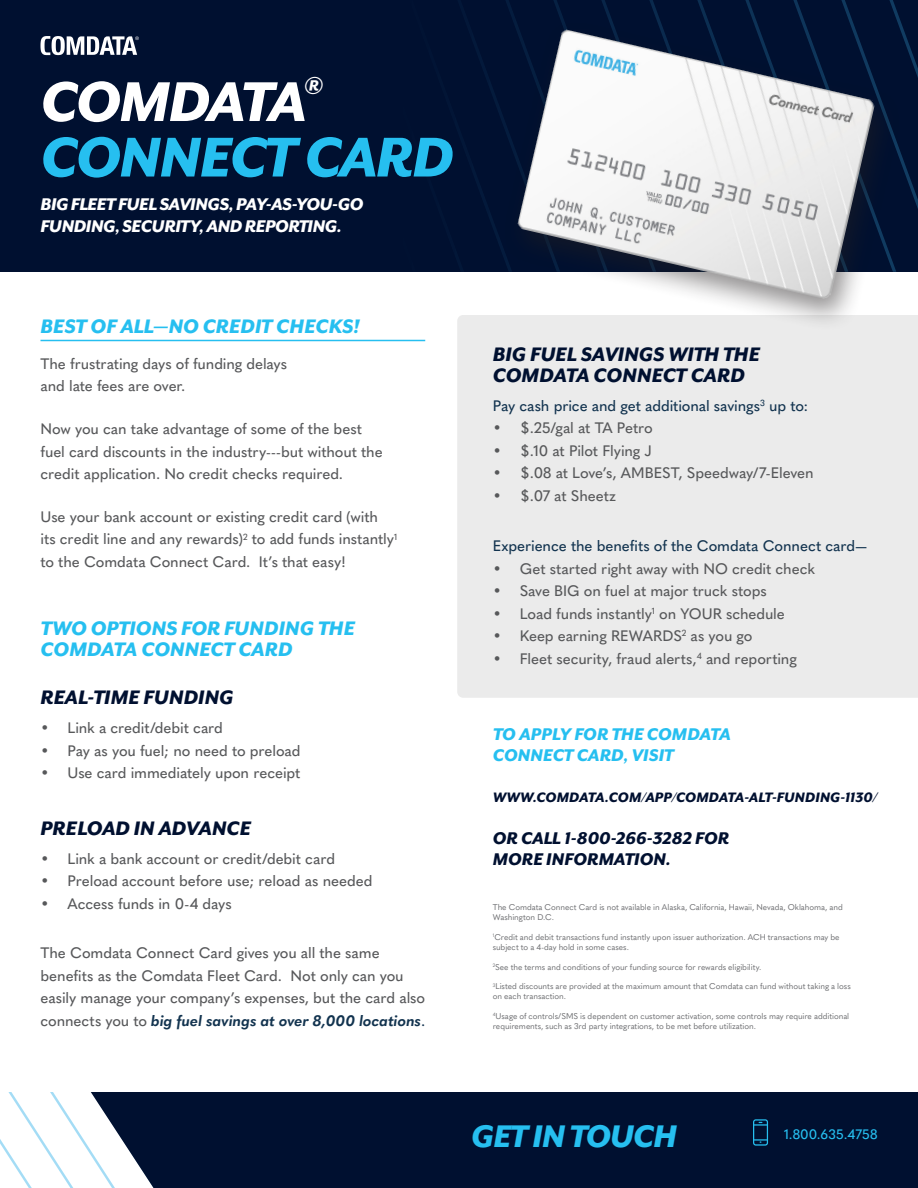
<style>
.page{position:relative;width:918px;height:1188px;background:#fff}
.page>*{position:absolute;margin:0;border:0;box-sizing:border-box;transform-origin:0 0}
.t1{font:italic 800 64.5px "Mr Eaves XL San OT";letter-spacing:-.025em;color:#26bff0}
.t2{font:italic 800 64.5px "Mr Eaves XL San OT";letter-spacing:-.035em;color:#fff}
.t3{font:italic 800 36px "Mr Eaves XL San OT";letter-spacing:-.025em;color:#26bff0}
.Body_Copy{font:italic 800 22.5px/21px "Mr Eaves XL San OT";letter-spacing:.005em;color:#001030}
.t4{font:italic 800 22.5px/21px "Mr Eaves XL San OT";letter-spacing:.005em;color:#26bff0}
.t5{font:italic 800 19.5px/22.5px "Mr Eaves XL San OT";letter-spacing:-.02em;color:#fff}
.t6{font:italic 800 19.5px/21px "Mr Eaves XL San OT";color:#001030}
.t7{font:italic 800 19.5px/21px "Mr Eaves XL San OT";letter-spacing:.005em;color:#26bff0}
.t8{font:italic 800 15.75px "Mr Eaves XL San OT";letter-spacing:.005em;color:#001030}
.Body_Copy-2{font:500 15px/22.5px "Quasimoda";letter-spacing:-.005em;color:#57585a}
.Body_Copy-3{font:500 15px "Quasimoda";letter-spacing:-.005em;color:#12334f}
.t9{font:500 13.5px "Quasimoda";letter-spacing:.01em;color:#26bff0}
.Legal_Copy{font:8.25px/9.9px "Quasimoda";letter-spacing:-.005em;color:#6c6d70}
.s1{font-weight:700;font-style:italic;color:#12334f}
.s2{color:#12334f}
</style>
<div class="page">
<div style="left:457px;top:315px;width:461px;height:383px;background:#ebebeb"></div>
<div style="left:0;top:0;width:918px;height:272px;background:#001030"></div>
<svg style="left:793px;top:0;width:125px;height:209px"></svg>
<svg style="left:40px;top:36px;width:99px;height:19px"></svg>
<div style="left:503px;top:21px;width:399px;height:311px;background:#231f20;opacity:.5"></div>
<img style="left:517px;top:29px;width:359px;height:271px">
<hr style="left:40px;top:340px;width:385px;height:1px;background:#26bff0">
<svg style="left:0;top:1092px;width:918px;height:96px;background:#212f4b"></svg>
<p class="t2" style="left:40px;top:65px;width:283px">COMDATA<sup>®</sup></p>
<p class="t1" style="left:40px;top:120px;width:415px">CONNECT CARD</p>
<p class="t5" style="left:40px;top:193px;width:324px">BIG FLEET FUEL SAVINGS, PAY-AS-YOU-GO<br>FUNDING, SECURITY, AND REPORTING.</p>
<h1 class="t4" style="left:40px;top:316px;width:321px">BEST OF ALL—NO CREDIT CHECKS!</h1>
<p class="Body_Copy-2" style="left:40px;top:351px;width:248px">The frustrating days of funding delays and late fees are over.</p>
<p class="Body_Copy-2" style="left:40px;top:417px;width:344px">Now you can take advantage of some of the best fuel card discounts in the industry---but without the credit application. No credit checks required.</p>
<p class="Body_Copy-2" style="left:40px;top:504px;width:358px">Use your bank account or existing credit card (with<br>its credit line and any rewards)<sup>2</sup> to add funds instantly<sup>1 </sup>to the Comdata Connect Card. It’s that easy!</p>
<h2 class="t4" style="left:40px;top:618px;width:316px">TWO OPTIONS FOR FUNDING THE<br>COMDATA CONNECT CARD</h2>
<h2 class="Body_Copy" style="left:40px;top:687px;width:195px">REAL-TIME FUNDING</h2>
<p class="Body_Copy-2" style="left:40px;top:716px;width:184px">• Link a credit/debit card</p>
<p class="Body_Copy-2" style="left:40px;top:738px;width:262px">• Pay as you fuel; no need to preload</p>
<p class="Body_Copy-2" style="left:40px;top:761px;width:262px">• Use card immediately upon receipt</p>
<h2 class="Body_Copy" style="left:40px;top:818px;width:212px">PRELOAD IN ADVANCE</h2>
<p class="Body_Copy-2" style="left:40px;top:846px;width:296px">• Link a bank account or credit/debit card</p>
<p class="Body_Copy-2" style="left:40px;top:869px;width:334px">• Preload account before use; reload as needed</p>
<p class="Body_Copy-2" style="left:40px;top:891px;width:193px">• Access funds in 0-4 days</p>
<p class="Body_Copy-2" style="left:40px;top:941px;width:386px">The Comdata Connect Card gives you all the same benefits as the Comdata Fleet Card. Not only can you easily manage your company’s expenses, but the card also connects you to <span class="s1">big fuel savings at over 8,000 locations</span><span class="s2">.</span></p>
<p class="Body_Copy" style="left:493px;top:344px;width:269px">BIG FUEL SAVINGS WITH THE<br>COMDATA CONNECT CARD</p>
<p class="Body_Copy-3" style="left:493px;top:394px;width:317px">Pay cash price and get additional savings<sup>3</sup> up to:</p>
<p class="Body_Copy-2" style="left:493px;top:416px;width:161px">• $.25/gal at TA Petro</p>
<p class="Body_Copy-2" style="left:493px;top:438px;width:161px">• $.10 at Pilot Flying J</p>
<p class="Body_Copy-2" style="left:493px;top:461px;width:323px">• $.08 at Love’s, AMBEST, Speedway/7-Eleven</p>
<p class="Body_Copy-2" style="left:493px;top:483px;width:125px">• $.07 at Sheetz</p>
<p class="Body_Copy-3" style="left:493px;top:534px;width:376px">Experience the benefits of the Comdata Connect card—</p>
<p class="Body_Copy-2" style="left:493px;top:556px;width:324px">• Get started right away with NO credit check</p>
<p class="Body_Copy-2" style="left:493px;top:579px;width:276px">• Save BIG on fuel at major truck stops</p>
<p class="Body_Copy-2" style="left:493px;top:601px;width:294px">• Load funds instantly<sup>1</sup> on YOUR schedule</p>
<p class="Body_Copy-2" style="left:493px;top:624px;width:261px">• Keep earning REWARDS<sup>2</sup> as you go</p>
<p class="Body_Copy-2" style="left:493px;top:646px;width:306px">• Fleet security, fraud alerts,<sup>4</sup> and reporting</p>
<h2 class="t7" style="left:493px;top:724px;width:240px">TO APPLY FOR THE COMDATA<br>CONNECT CARD, VISIT</h2>
<h2 class="t8" style="left:493px;top:789px;width:386px">WWW.COMDATA.COM/APP/COMDATA-ALT-FUNDING-1130/</h2>
<h2 class="t6" style="left:493px;top:827px;width:238px">OR CALL 1-800-266-3282 FOR<br>MORE INFORMATION.</h2>
<p class="Legal_Copy" style="left:493px;top:902px;width:352px">The Comdata Connect Card is not available in Alaska, California, Hawaii, Nevada, Oklahoma, and<br>Washington D.C.</p>
<p class="Legal_Copy" style="left:493px;top:932px;width:348px"><sup>1</sup>Credit and debit transactions fund instantly upon issuer authorization. ACH transactions may be subject to a 4-day hold in some cases.</p>
<p class="Legal_Copy" style="left:493px;top:961px;width:270px"><sup>2</sup>See the terms and conditions of your funding source for rewards eligibility.</p>
<p class="Legal_Copy" style="left:493px;top:981px;width:360px"><sup>3</sup>Listed discounts are provided at the maximum amount that Comdata can fund without taking a loss on each transaction.</p>
<p class="Legal_Copy" style="left:493px;top:1011px;width:358px"><sup>4</sup>Usage of controls/SMS is dependent on customer activation, some controls may require additional requirements, such as 3rd party integrations, to be met before utilization.</p>
<p class="t3" style="left:471px;top:1115px;width:207px">GET IN TOUCH</p>
<p class="t9" style="left:784px;top:1124px;width:95px">1.800.635.4758</p>
</div>
